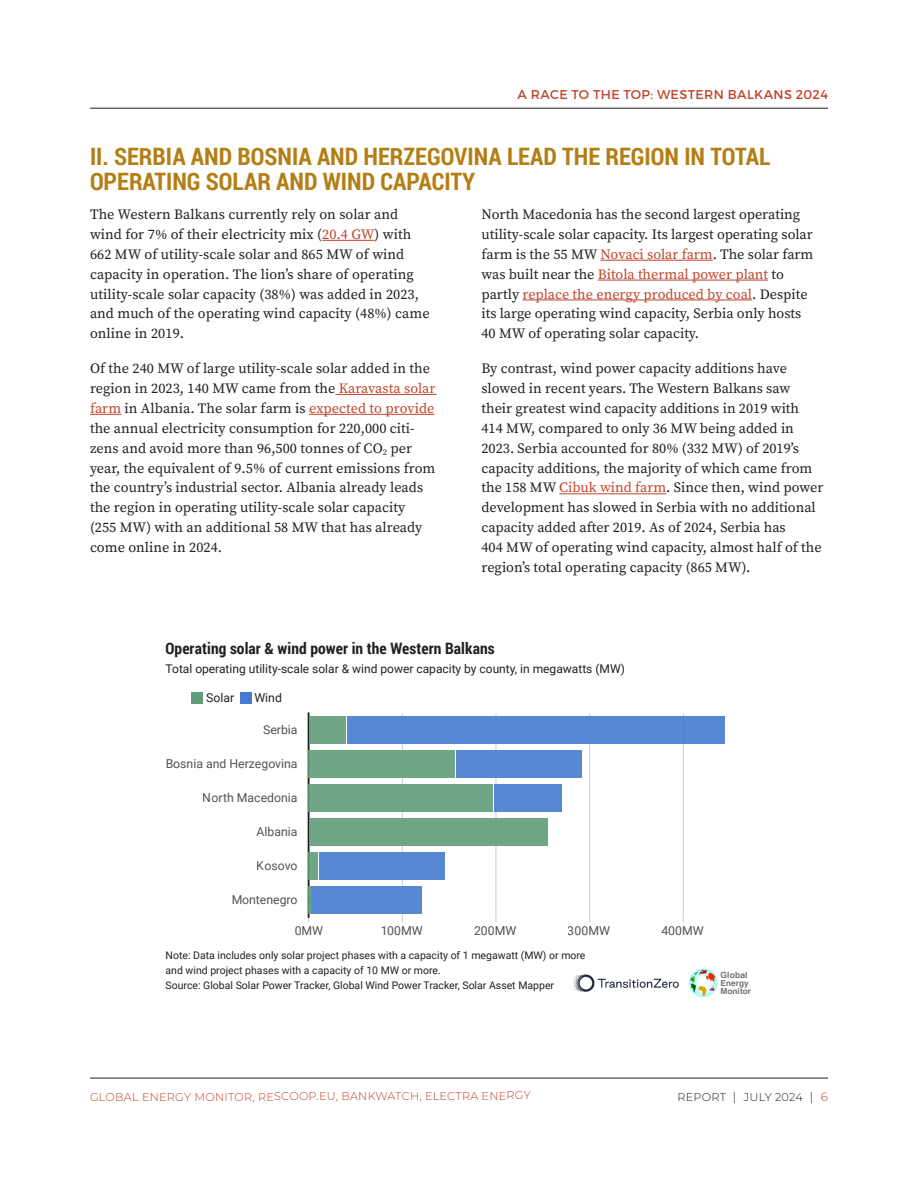
<style>
.page{position:relative;width:918px;height:1188px;background:#fff}
.page>*{position:absolute;margin:0;border:0;box-sizing:border-box;transform-origin:0 0}
.Heading_1{font:700 24px/25.5px "Roboto Condensed";color:#b47e15}
.Figure_Title{font:700 15.75px "Roboto Condensed";letter-spacing:.005em;color:#231f20}
.Body{font:14.25px/19.8px "Source Serif Pro";color:#231f20}
.Body_1st{font:14.25px/19.8px "Source Serif Pro";letter-spacing:.005em;color:#231f20}
.t1{font:12.75px "Montserrat";letter-spacing:.03em;color:#be452b}
.t2{font:12.3px "Roboto";color:#525252}
.t3{font:12.3px "Roboto";color:#222}
.Figure_Subtitle{font:12px "Roboto";color:#231f20}
.t4{font:100 11.25px "Montserrat";letter-spacing:.015em;color:#be452b}
.t5{font:100 11.25px "Montserrat";letter-spacing:.02em;color:#231f20}
.Source{font:10.5px/15px "Roboto";color:#231f20}
.t6{font:700 8.55px "Helvetica";letter-spacing:.01em;color:#717275}
.t7{font:700 8.25px/8.2px "Helvetica";letter-spacing:.01em;color:#717275}
.s1{color:#be452b}
.s2{font-size:12px}
.s3{font-size:12px;color:#be452b}
</style>
<div class="page">
<hr style="left:90px;top:1078px;width:738px;height:1px;background:#231f20">
<hr style="left:90px;top:108px;width:738px;height:1px;background:#231f20">
<hr style="left:322px;top:240px;width:52px;height:1px;background:#be452b">
<hr style="left:335px;top:394px;width:102px;height:1px;background:#be452b">
<hr style="left:90px;top:414px;width:31px;height:1px;background:#be452b">
<hr style="left:309px;top:414px;width:125px;height:1px;background:#be452b">
<hr style="left:600px;top:260px;width:113px;height:1px;background:#be452b">
<hr style="left:598px;top:280px;width:170px;height:1px;background:#be452b">
<hr style="left:523px;top:300px;width:229px;height:1px;background:#be452b">
<hr style="left:559px;top:493px;width:107px;height:1px;background:#be452b">
<hr style="left:402px;top:713px;width:1px;height:204px;background:#cbcbcb">
<hr style="left:496px;top:713px;width:1px;height:204px;background:#cbcbcb">
<hr style="left:589px;top:713px;width:1px;height:204px;background:#cbcbcb">
<hr style="left:683px;top:713px;width:1px;height:204px;background:#cbcbcb">
<hr style="left:308px;top:713px;width:2px;height:204px;background:#222">
<div style="left:309px;top:818px;width:239px;height:28px;background:#6fa786"></div>
<div style="left:309px;top:751px;width:146px;height:27px;background:#6fa786"></div>
<div style="left:309px;top:852px;width:9px;height:28px;background:#6fa786"></div>
<hr style="left:309px;top:886px;width:2px;height:27px;background:#5f9e79">
<div style="left:309px;top:785px;width:184px;height:27px;background:#6fa786"></div>
<div style="left:309px;top:717px;width:37px;height:27px;background:#6fa786"></div>
<div style="left:456px;top:751px;width:126px;height:27px;background:#5788d5"></div>
<div style="left:319px;top:852px;width:126px;height:28px;background:#5788d5"></div>
<div style="left:312px;top:886px;width:110px;height:27px;background:#5788d5"></div>
<div style="left:494px;top:785px;width:68px;height:27px;background:#5788d5"></div>
<div style="left:347px;top:717px;width:378px;height:27px;background:#5788d5"></div>
<div style="left:192px;top:692px;width:11px;height:12px;background:#5f9e79"></div>
<div style="left:240px;top:692px;width:12px;height:12px;background:#457bd1"></div>
<img style="left:572px;top:974px;width:107px;height:18px">
<svg style="left:689px;top:969px;width:29px;height:28px"></svg>
<svg style="left:690px;top:970px;width:26px;height:26px"></svg>
<p class="t1" style="left:518px;top:87px;width:312px">A RACE TO THE TOP: WESTERN BALKANS 2024</p>
<p class="Heading_1" style="left:90px;top:142px;width:682px">II. SERBIA AND BOSNIA AND HERZEGOVINA LEAD THE REGION IN TOTAL<br>OPERATING SOLAR AND WIND CAPACITY</p>
<p class="Body_1st" style="left:90px;top:205px;width:341px">The Western Balkans currently rely on solar and wind for 7% of their electricity mix (<span class="s1">20.4 GW</span>) with 662 MW of utility-scale solar and 865 MW of wind capacity in operation. The lion’s share of operating utility-scale solar capacity (38%) was added in 2023, and much of the operating wind capacity (48%) came online in 2019.</p>
<p class="Body" style="left:90px;top:359px;width:347px">Of the 240 MW of large utility-scale solar added in the region in 2023, 140 MW came from the <span class="s1">Karavasta solar farm</span> in Albania. The solar farm is <span class="s1">expected to provide </span>the annual electricity consumption for 220,000 citi&shy;zens and avoid more than 96,500 tonnes of CO<sub>2</sub> per year, the equivalent of 9.5% of current emissions from the country’s industrial sector. Albania already leads the region in operating utility-scale solar capacity<br>(255 MW) with an additional 58 MW that has already come online in 2024.</p>
<p class="Body" style="left:482px;top:205px;width:333px">North Macedonia has the second largest operating utility-scale solar capacity. Its largest operating solar farm is the 55 MW <span class="s1">Novaci solar farm</span>. The solar farm was built near the <span class="s1">Bitola thermal power plant</span> to partly <span class="s1">replace the energy produced by coal</span>. Despite its large operating wind capacity, Serbia only hosts 40 MW of operating solar capacity.</p>
<p class="Body" style="left:482px;top:359px;width:344px">By contrast, wind power capacity additions have slowed in recent years. The Western Balkans saw their greatest wind capacity additions in 2019 with 414 MW, compared to only 36 MW being added in 2023. Serbia accounted for 80% (332 MW) of 2019’s capacity additions, the majority of which came from the 158 MW <span class="s1">Cibuk wind farm</span>. Since then, wind power development has slowed in Serbia with no additional capacity added after 2019. As of 2024, Serbia has<br>404 MW of operating wind capacity, almost half of the region’s total operating capacity (865 MW).</p>
<p class="Figure_Title" style="left:166px;top:637px;width:330px">Operating solar &amp; wind power in the Western Balkans</p>
<p class="Figure_Subtitle" style="left:166px;top:661px;width:461px">Total operating utility-scale solar &amp; wind power capacity by county, in megawatts (MW)</p>
<p class="t3" style="left:206px;top:689px;width:30px">Solar</p>
<p class="t3" style="left:254px;top:689px;width:29px">Wind</p>
<p class="t2" style="left:263px;top:721px;width:36px">Serbia</p>
<p class="t2" style="left:166px;top:755px;width:134px">Bosnia and Herzegovina</p>
<p class="t2" style="left:203px;top:789px;width:96px">North Macedonia</p>
<p class="t2" style="left:257px;top:823px;width:43px">Albania</p>
<p class="t2" style="left:257px;top:857px;width:42px">Kosovo</p>
<p class="t2" style="left:231px;top:891px;width:68px">Montenegro</p>
<p class="t2" style="left:295px;top:922px;width:30px">0MW</p>
<p class="t2" style="left:380px;top:922px;width:44px">100MW</p>
<p class="t2" style="left:474px;top:922px;width:44px">200MW</p>
<p class="t2" style="left:568px;top:922px;width:44px">300MW</p>
<p class="t2" style="left:661px;top:922px;width:44px">400MW</p>
<p class="Source" style="left:166px;top:948px;width:421px">Note: Data includes only solar project phases with a capacity of 1 megawatt (MW) or more and wind project phases with a capacity of 10 MW or more.<br>Source: Global Solar Power Tracker, Global Wind Power Tracker, Solar Asset Mapper</p>
<p class="t6" style="left:720px;top:968px;width:29px">Global</p>
<p class="t7" style="left:720px;top:979px;width:32px">Energy<br>Monitor</p>
<p class="t4" style="left:90px;top:1089px;width:442px">GLOBAL ENERGY MONITOR, RESCOOP.EU, BANKWATCH, ELECTRA ENERGY</p>
<p class="t5" style="left:677px;top:1089px;width:152px">REPORT <span class="s2">|</span> JULY 2024 <span class="s2">|</span> <span class="s3">6</span></p>
</div>
